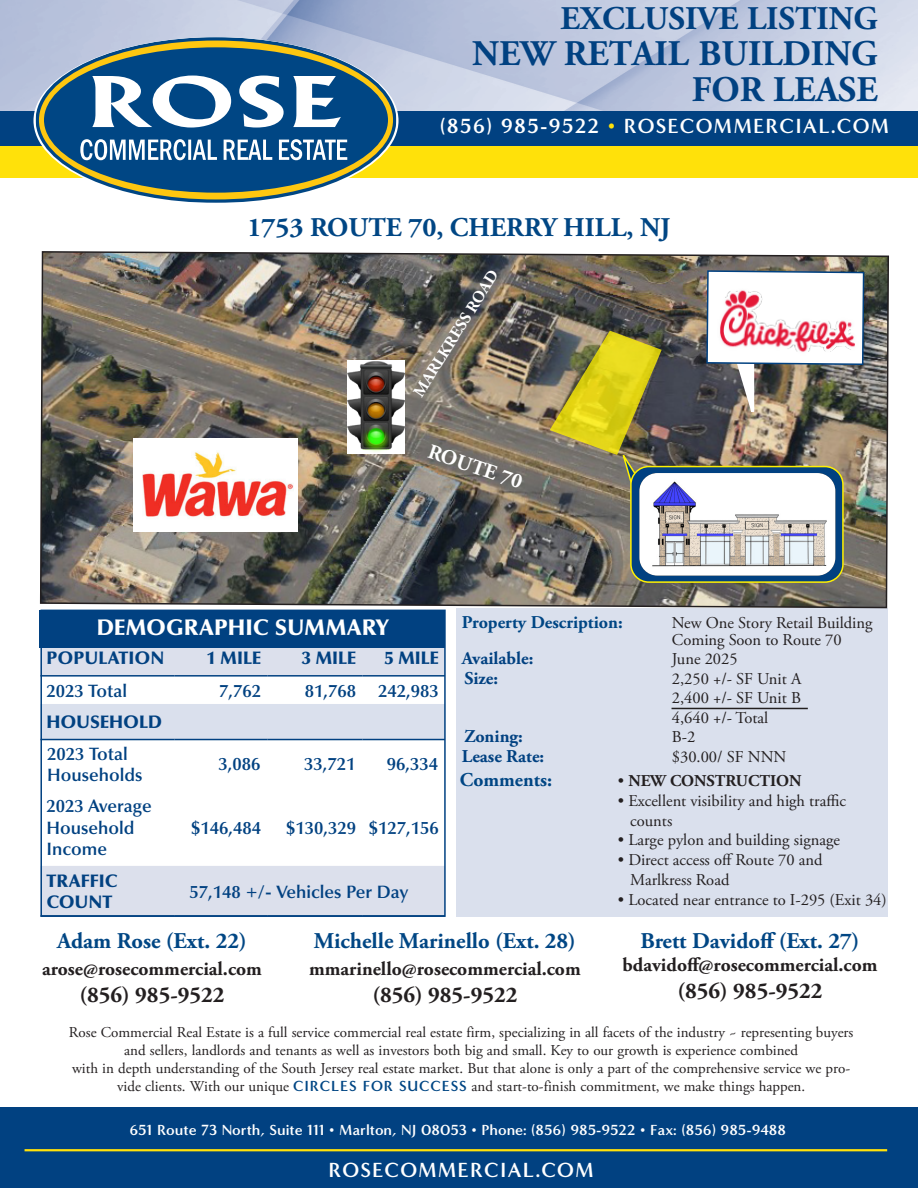
<style>
.page{position:relative;width:918px;height:1188px;background:#fff}
.page>*{position:absolute;margin:0;border:0;box-sizing:border-box;transform-origin:0 0}
.t1{font:700 36px "Adobe Garamond Pro";color:#014181}
.t2{font:700 33px "Adobe Garamond Pro";color:#014181}
.t3{font:700 27px "Adobe Garamond Pro";color:#004684}
.t4{font:700 22.5px "Adobe Garamond Pro";color:#004684}
.t5{font:700 22.5px "Adobe Garamond Pro";color:#231f20}
.t6{font:900 22.5px "Optima";color:#fff}
.t7{font:700 21px "Minerva Modern";letter-spacing:.05em;color:#fff}
.t8{font:700 21px "Adobe Garamond Pro";color:#fff}
.t9{font:700 19.5px "Adobe Garamond Pro";color:#231f20}
.t10{font:700 19.5px "Adobe Garamond Pro";color:#004684}
.t11{font:600 18px/21.6px "Optima";color:#014181}
.t12{font:900 18px/21.6px "Optima";color:#014181}
.t13{font:700 18px "Adobe Garamond Pro";color:#014181}
.t14{font:700 18px "Adobe Garamond Pro";color:#004684}
.t15{font:16.5px/19.8px "Adobe Garamond Pro";color:#231f20}
.t16{font:700 16.5px "Adobe Garamond Pro";color:#231f20}
.t17{font:700 16.5px "Adobe Garamond Pro";color:#fff}
.t18{font:15px/18px "Adobe Garamond Pro";color:#231f20;text-align:center}
.t19{font:700 15px "Minerva Modern";color:#fff}
.s1{color:#ffe10a}
.s2{font-weight:400}
.s3{font-family:"Minerva Modern";font-weight:700;color:#004684}
</style>
<div class="page">
<div style="left:0;top:140px;width:918px;height:38px;background:#ffe10a"></div>
<div style="left:0;top:108px;width:918px;height:38px;background:#014181"></div>
<div style="left:0;top:1107px;width:918px;height:81px;background:#014181"></div>
<hr style="left:25px;top:1149px;width:862px;height:2px;background:#ffe10a">
<img style="left:0;top:0;width:918px;height:110px">
<svg style="left:36px;top:37px;width:360px;height:166px"></svg>
<svg style="left:44px;top:47px;width:344px;height:146px;fill:#004684"></svg>
<svg style="left:92px;top:76px;width:249px;height:52px"></svg>
<svg style="left:80px;top:139px;width:267px;height:21px"></svg>
<div style="left:456px;top:608px;width:431px;height:309px;background:#dae0ed"></div>
<img style="left:39px;top:251px;width:850px;height:358px">
<div style="left:347px;top:361px;width:57px;height:93px;background:#fff"></div>
<img style="left:347px;top:362px;width:57px;height:90px">
<svg style="left:43px;top:648px;width:400px;height:266px"></svg>
<div style="left:43px;top:704px;width:400px;height:35px;background:#dae0ed"></div>
<hr style="left:40px;top:675px;width:134px;height:2px;background:#014181">
<hr style="left:174px;top:675px;width:93px;height:2px;background:#014181">
<hr style="left:267px;top:675px;width:95px;height:2px;background:#014181">
<hr style="left:362px;top:675px;width:83px;height:2px;background:#014181">
<hr style="left:40px;top:739px;width:134px;height:1px;background:#014181">
<hr style="left:174px;top:739px;width:93px;height:1px;background:#014181">
<hr style="left:267px;top:739px;width:95px;height:1px;background:#014181">
<hr style="left:362px;top:739px;width:83px;height:1px;background:#014181">
<div style="left:40px;top:610px;width:405px;height:38px;background:#014181"></div>
<div style="left:40px;top:610px;width:406px;height:307px;border:2px solid #014181"></div>
<hr style="left:672px;top:708px;width:136px;height:1px;background:#231f20">
<div style="left:134px;top:439px;width:164px;height:93px;background:#fff"></div>
<img style="left:142px;top:452px;width:152px;height:65px">
<div style="left:631px;top:467px;width:212px;height:115px;background:#014181;border-radius:18px"></div>
<div style="left:630px;top:466px;width:214px;height:117px;border:2px solid #fff101;border-radius:18px"></div>
<img style="left:549px;top:270px;width:316px;height:306px">
<img style="left:639px;top:473px;width:196px;height:103px">
<p class="t2" style="left:561px;top:-1px;width:319px">EXCLUSIVE LISTING</p>
<p class="t1" style="left:472px;top:33px;width:407px">NEW RETAIL BUILDING</p>
<p class="t1" style="left:692px;top:69px;width:187px">FOR LEASE</p>
<p class="t7" style="left:440px;top:113px;width:451px">(856) 985-9522 <span class="s1">•</span> ROSECOMMERCIAL.COM</p>
<p class="t3" style="left:247px;top:211px;width:425px">1753 ROUTE 70, CHERRY HILL, NJ</p>
<p class="t17" style="left:409px;top:390px;width:147px;rotate:-58deg">MARLKRESS ROAD</p>
<p class="t8" style="left:433px;top:439px;width:100px;rotate:19deg">ROUTE 70</p>
<p class="t6" style="left:97px;top:615px;width:294px">DEMOGRAPHIC SUMMARY</p>
<p class="t12" style="left:46px;top:647px;width:119px">POPULATION</p>
<p class="t12" style="left:207px;top:647px;width:56px">1 MILE</p>
<p class="t12" style="left:302px;top:647px;width:56px">3 MILE</p>
<p class="t12" style="left:385px;top:647px;width:56px">5 MILE</p>
<p class="t11" style="left:46px;top:680px;width:82px">2023 Total</p>
<p class="t11" style="left:219px;top:680px;width:44px">7,762</p>
<p class="t11" style="left:305px;top:680px;width:53px">81,768</p>
<p class="t11" style="left:378px;top:680px;width:62px">242,983</p>
<p class="t12" style="left:46px;top:712px;width:117px">HOUSEHOLD</p>
<p class="t11" style="left:47px;top:743px;width:97px">2023 Total<br>Households</p>
<p class="t11" style="left:219px;top:754px;width:44px">3,086</p>
<p class="t11" style="left:304px;top:754px;width:53px">33,721</p>
<p class="t11" style="left:387px;top:754px;width:53px">96,334</p>
<p class="t11" style="left:46px;top:795px;width:107px">2023 Average<br>Household<br>Income</p>
<p class="t11" style="left:191px;top:817px;width:72px">$146,484</p>
<p class="t11" style="left:286px;top:817px;width:72px">$130,329</p>
<p class="t11" style="left:369px;top:817px;width:72px">$127,156</p>
<p class="t12" style="left:46px;top:870px;width:73px">TRAFFIC<br>COUNT</p>
<p class="t11" style="left:190px;top:881px;width:220px">57,148 +/- Vehicles Per Day</p>
<p class="t14" style="left:462px;top:612px;width:162px">Property Description:</p>
<p class="t15" style="left:672px;top:614px;width:202px">New One Story Retail Building</p>
<p class="t15" style="left:672px;top:630px;width:171px">Coming Soon to Route 70</p>
<p class="t13" style="left:462px;top:648px;width:73px">Available:</p>
<p class="t15" style="left:672px;top:650px;width:67px">June 2025</p>
<p class="t13" style="left:465px;top:668px;width:35px">Size:</p>
<p class="t15" style="left:672px;top:669px;width:131px">2,250 +/- SF Unit A</p>
<p class="t15" style="left:672px;top:689px;width:131px">2,400 +/- SF Unit B</p>
<p class="t15" style="left:672px;top:708px;width:98px">4,640 +/- Total</p>
<p class="t13" style="left:465px;top:726px;width:60px">Zoning:</p>
<p class="t15" style="left:672px;top:728px;width:25px">B-2</p>
<p class="t13" style="left:462px;top:746px;width:84px">Lease Rate:</p>
<p class="t15" style="left:672px;top:747px;width:116px">$30.00/ SF NNN</p>
<p class="t10" style="left:460px;top:768px;width:94px">Comments:</p>
<p class="t16" style="left:618px;top:771px;width:185px"><span class="s2">•</span> NEW CONSTRUCTION</p>
<p class="t15" style="left:630px;top:791px;width:217px;text-indent:-12px">• Excellent visibility and high traffic counts</p>
<p class="t15" style="left:618px;top:831px;width:224px">• Large pylon and building signage</p>
<p class="t15" style="left:630px;top:851px;width:194px;text-indent:-12px">• Direct access off Route 70 and<br>Marlkress Road</p>
<p class="t15" style="left:618px;top:890px;width:270px">• Located near entrance to I-295 (Exit 34)</p>
<p class="t4" style="left:57px;top:927px;width:191px">Adam Rose (Ext. 22)</p>
<p class="t9" style="left:42px;top:957px;width:221px">arose@rosecommercial.com</p>
<p class="t5" style="left:79px;top:981px;width:147px">(856) 985-9522</p>
<p class="t4" style="left:314px;top:927px;width:264px">Michelle Marinello (Ext. 28)</p>
<p class="t9" style="left:309px;top:957px;width:273px">mmarinello@rosecommercial.com</p>
<p class="t5" style="left:372px;top:981px;width:147px">(856) 985-9522</p>
<p class="t4" style="left:641px;top:927px;width:220px">Brett Davidoff (Ext. 27)</p>
<p class="t9" style="left:623px;top:953px;width:256px">bdavidoff@rosecommercial.com</p>
<p class="t5" style="left:677px;top:978px;width:147px">(856) 985-9522</p>
<p class="t18" style="left:69px;top:1024px;width:786px">Rose Commercial Real Estate is a full service commercial real estate firm, specializing in all facets of the industry ~ representing buyers and sellers, landlords and tenants as well as investors both big and small. Key to our growth is experience combined<br>with in depth understanding of the South Jersey real estate market. But that alone is only a part of the comprehensive service we pro&shy;vide clients. With our unique <span class="s3">CIRCLES FOR SUCCESS</span> and start-to-finish commitment, we make things happen.</p>
<p class="t19" style="left:129px;top:1121px;width:658px">651 Route 73 North, Suite 111 • Marlton, NJ 08053 • Phone: (856) 985-9522 • Fax: (856) 985-9488</p>
<p class="t7" style="left:329px;top:1157px;width:267px">ROSECOMMERCIAL.COM</p>
</div>
